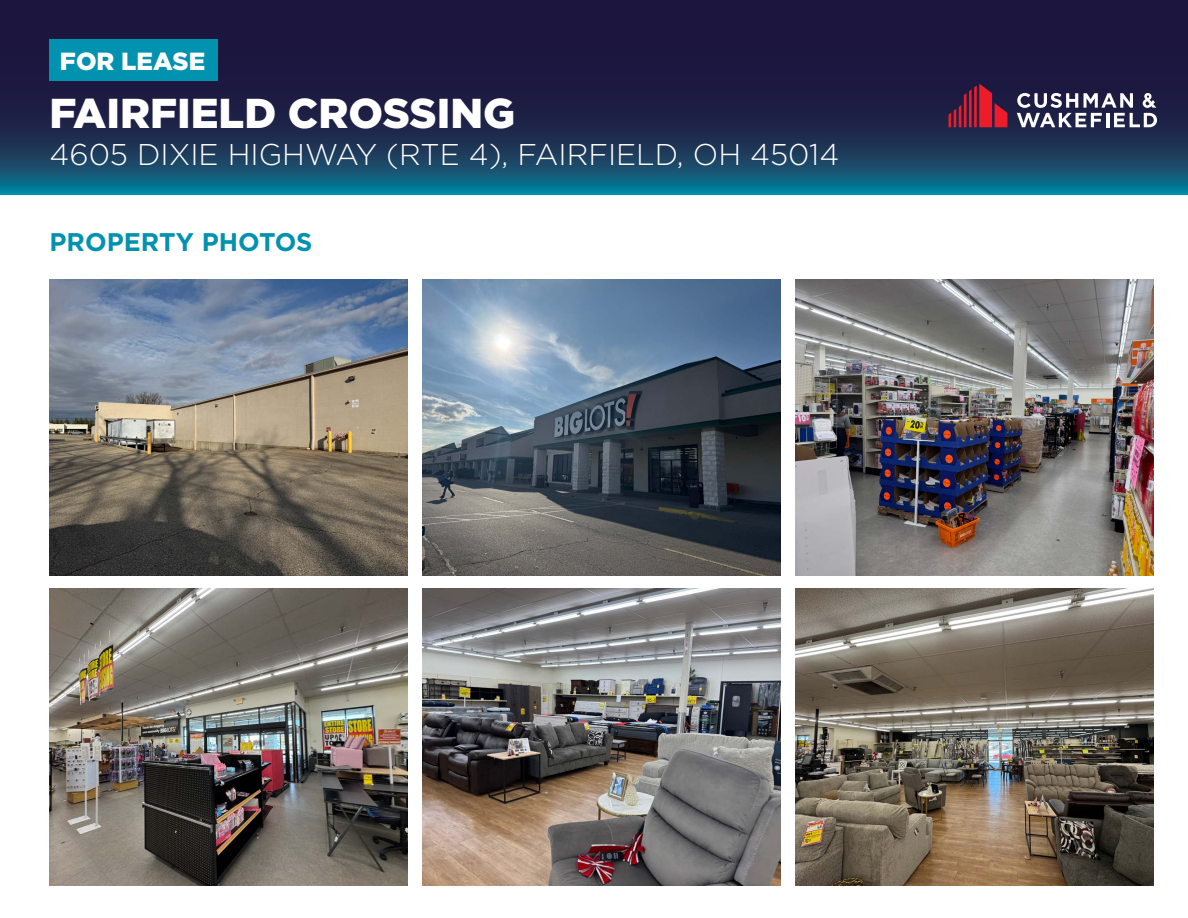
<style>
.page{position:relative;width:1188px;height:918px;background:#fff}
.page>*{position:absolute;margin:0;border:0;box-sizing:border-box;transform-origin:0 0}
.t1{font:900 41.7px "Gotham";color:#fff}
.t2{font:300 30px "Gotham";color:#fff}
.t3{font:700 25.5px "Gotham";color:#0092ae}
.t4{font:900 24.75px "Gotham";color:#fff}
</style>
<div class="page">
<svg style="left:0;top:0;width:1188px;height:194px;background:#1a2b50"></svg>
<div style="left:50px;top:39px;width:168px;height:42px;background:#0092ae"></div>
<svg style="left:949px;top:84px;width:58px;height:43px;background:#7d1c37"></svg>
<svg style="left:1017px;top:93px;width:140px;height:34px"></svg>
<img style="left:50px;top:280px;width:358px;height:295px">
<img style="left:422px;top:280px;width:359px;height:295px">
<img style="left:50px;top:589px;width:358px;height:296px">
<img style="left:422px;top:589px;width:359px;height:296px">
<img style="left:795px;top:280px;width:358px;height:295px">
<img style="left:795px;top:589px;width:358px;height:296px">
<p class="t4" style="left:60px;top:44px;width:147px">FOR LEASE</p>
<h1 class="t1" style="left:50px;top:85px;width:467px">FAIRFIELD CROSSING</h1>
<p class="t2" style="left:50px;top:136px;width:791px">4605 DIXIE HIGHWAY (RTE 4), FAIRFIELD, OH 45014</p>
<p class="t3" style="left:50px;top:225px;width:265px">PROPERTY PHOTOS</p>
</div>
